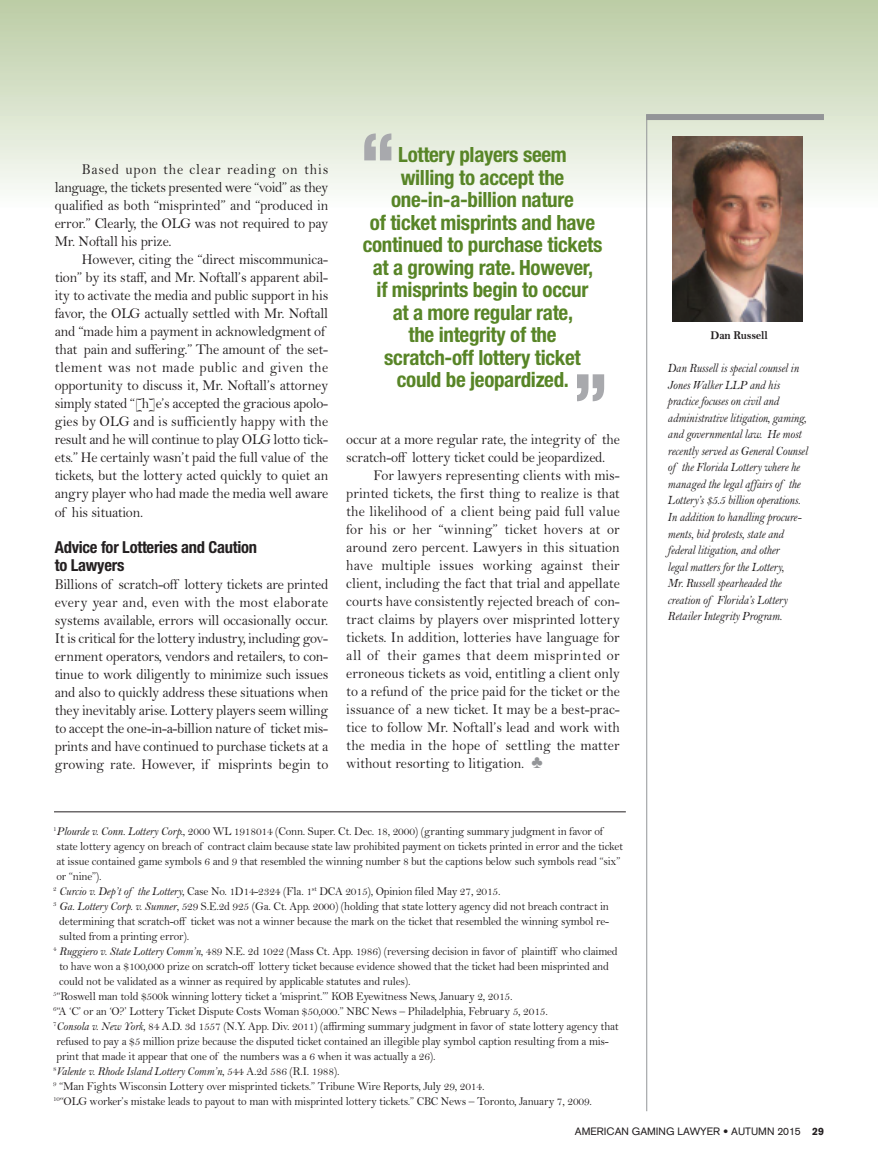
<style>
.page{position:relative;width:878px;height:1175px;background:#fff}
.page>*{position:absolute;margin:0;border:0;box-sizing:border-box;transform-origin:0 0}
.t1{font:900 condensed 72px "Helvetica Neue";color:#a8a9ad;scale:.95 1}
.t2{font:700 condensed 21px/22.5px "Helvetica Neue";letter-spacing:-.015em;color:#588527;text-align:center}
.t3{font:700 condensed 16.5px/18px "Helvetica Neue";letter-spacing:-.015em;color:#231f20}
.t4{font:15px/18px "Bell";letter-spacing:-.005em;color:#231f20;text-align:justify;scale:.95 1}
.t5{font:15px "Bell";letter-spacing:.035em;color:#231f20;scale:.95 1}
.t6{font:12.75px/16.5px "Bell MT Italic";letter-spacing:-.015em;color:#231f20;scale:.9 1}
.t7{font:12px/15px "Bell";letter-spacing:-.015em;color:#231f20;scale:.95 1}
.t8{font:12px "Bell MT Italic";letter-spacing:-.015em;color:#231f20;scale:.95 1}
.t9{font:12px "Bell MT Bold";letter-spacing:-.02em;color:#231f20;scale:.95 1}
.t10{font:10.5px "Akzidenz Grotesk";color:#231f20}
.s1{color:#939598}
.s2{font-family:"Bell MT Italic"}
.s3{font-family:"Bell"}
.s4{font-weight:900}
</style>
<div class="page">
<div style="left:0;top:0;width:878px;height:207px;background:linear-gradient(to bottom,#bacba3,#fafcf9)"></div>
<hr style="left:646px;top:115px;width:1px;height:996px;background:#939598">
<div style="left:646px;top:114px;width:178px;height:6px;background:#939598"></div>
<img style="left:672px;top:136px;width:130px;height:186px">
<hr style="left:54px;top:811px;width:572px;height:1px;background:#231f20">
<p class="t4" style="left:55px;top:160px;width:289px;text-indent:27px">Based upon the clear reading on this language, the tickets presented were “void” as they qualified as both “misprinted” and “produced in error.” Clearly, the OLG was not required to pay Mr. Noftall his prize.</p>
<p class="t4" style="left:55px;top:250px;width:289px;text-align:left;text-indent:27px">However, citing the “direct miscommunica&shy;tion” by its staff, and Mr. Noftall’s apparent abil&shy;ity to activate the media and public support in his favor, the OLG actually settled with Mr. Noftall and “made him a payment in acknowledgment of that pain and suffering.” The amount of the set&shy;tlement was not made public and given the opportunity to discuss it, Mr. Noftall’s attorney simply stated “[h]e’s accepted the gracious apolo&shy;gies by OLG and is sufficiently happy with the result and he will continue to play OLG lotto tick&shy;ets.” He certainly wasn’t paid the full value of the tickets, but the lottery acted quickly to quiet an angry player who had made the media well aware of his situation.</p>
<p class="t3" style="left:55px;top:536px;width:204px">Advice for Lotteries and Caution to Lawyers</p>
<p class="t4" style="left:55px;top:574px;width:289px">Billions of scratch-off lottery tickets are printed every year and, even with the most elaborate systems available, errors will occasionally occur.<br>It is critical for the lottery industry, including gov&shy;ernment operators, vendors and retailers, to con&shy;tinue to work diligently to minimize such issues and also to quickly address these situations when they inevitably arise. Lottery players seem willing to accept the one-in-a-billion nature of ticket mis&shy;prints and have continued to purchase tickets at a growing rate. However, if misprints begin to</p>
<h1 class="t1" style="left:361px;top:133px;width:36px">“</h1>
<p class="t2" style="left:363px;top:142px;width:241px">Lottery players seem<br>willing to accept the one-in-a-billion nature<br>of ticket misprints and have continued to purchase tickets at a growing rate. However,<br>if misprints begin to occur<br>at a more regular rate,<br>the integrity of the scratch-off lottery ticket could be jeopardized.</p>
<h1 class="t1" style="left:574px;top:374px;width:36px">”</h1>
<p class="t4" style="left:346px;top:429px;width:289px">occur at a more regular rate, the integrity of the</p>
<p class="t4" style="left:346px;top:447px;width:274px">scratch-off lottery ticket could be jeopardized.</p>
<p class="t4" style="left:373px;top:465px;width:261px">For lawyers representing clients with mis-</p>
<p class="t4" style="left:346px;top:483px;width:289px">printed tickets, the first thing to realize is that</p>
<p class="t4" style="left:346px;top:501px;width:289px">the likelihood of a client being paid full value</p>
<p class="t4" style="left:346px;top:519px;width:289px">for his or her “winning” ticket hovers at or</p>
<p class="t4" style="left:346px;top:537px;width:289px">around zero percent. Lawyers in this situation</p>
<p class="t4" style="left:346px;top:555px;width:289px">have multiple issues working against their</p>
<p class="t4" style="left:346px;top:573px;width:289px">client, including the fact that trial and appellate</p>
<p class="t4" style="left:346px;top:591px;width:289px">courts have consistently rejected breach of con-</p>
<p class="t4" style="left:346px;top:609px;width:289px">tract claims by players over misprinted lottery</p>
<p class="t4" style="left:346px;top:627px;width:289px">tickets. In addition, lotteries have language for</p>
<p class="t5" style="left:346px;top:646px;width:289px">all of their games that deem misprinted or</p>
<p class="t4" style="left:346px;top:663px;width:289px">erroneous tickets as void, entitling a client only</p>
<p class="t4" style="left:346px;top:681px;width:289px">to a refund of the price paid for the ticket or the</p>
<p class="t4" style="left:346px;top:699px;width:289px">issuance of a new ticket. It may be a best-prac-</p>
<p class="t4" style="left:346px;top:717px;width:289px">tice to follow Mr. Noftall’s lead and work with</p>
<p class="t4" style="left:346px;top:735px;width:289px">the media in the hope of settling the matter</p>
<p class="t4" style="left:346px;top:753px;width:208px">without resorting to litigation. <span class="s1">♣</span></p>
<p class="t7" style="left:53px;top:823px;width:580px"><sup>1</sup><span class="s2">Plourde v. Conn. Lottery Corp.</span>, 2000 WL 1918014 (Conn. Super. Ct. Dec. 18, 2000) (granting summary judgment in favor of</p>
<p class="t7" style="left:56px;top:838px;width:598px">state lottery agency on breach of contract claim because state law prohibited payment on tickets printed in error and the ticket</p>
<p class="t7" style="left:56px;top:853px;width:595px">at issue contained game symbols 6 and 9 that resembled the winning number 8 but the captions below such symbols read “six”</p>
<p class="t7" style="left:56px;top:868px;width:49px">or “nine”).</p>
<p class="t7" style="left:53px;top:883px;width:472px"><sup>2</sup> <span class="s2">Curcio v. Dep’t of the Lottery</span>, Case No. 1D14-2324 (Fla. 1<sup>st</sup> DCA 2015), Opinion filed May 27, 2015.</p>
<p class="t7" style="left:53px;top:898px;width:586px"><sup>3</sup> <span class="s2">Ga. Lottery Corp. v. Sumner</span>, 529 S.E.2d 925 (Ga. Ct. App. 2000) (holding that state lottery agency did not breach contract in</p>
<p class="t7" style="left:59px;top:913px;width:580px">determining that scratch-off ticket was not a winner because the mark on the ticket that resembled the winning symbol re-</p>
<p class="t7" style="left:59px;top:928px;width:139px">sulted from a printing error).</p>
<p class="t7" style="left:53px;top:943px;width:595px"><sup>4</sup> <span class="s2">Ruggiero v. State Lottery Comm’n</span>, 489 N.E. 2d 1022 (Mass Ct. App. 1986) (reversing decision in favor of plaintiff who claimed</p>
<p class="t7" style="left:59px;top:958px;width:580px">to have won a $100,000 prize on scratch-off lottery ticket because evidence showed that the ticket had been misprinted and</p>
<p class="t7" style="left:59px;top:973px;width:371px">could not be validated as a winner as required by applicable statutes and rules).</p>
<p class="t7" style="left:53px;top:988px;width:485px"><sup>5</sup>“Roswell man told $500k winning lottery ticket a ‘misprint.’” KOB Eyewitness News, January 2, 2015.</p>
<p class="t7" style="left:53px;top:1003px;width:522px"><sup>6</sup>“A ‘C’ or an ‘O?’ Lottery Ticket Dispute Costs Woman $50,000.” NBC News – Philadelphia, February 5, 2015.</p>
<p class="t7" style="left:53px;top:1018px;width:596px"><sup>7</sup><span class="s2">Consola v. New York</span>, 84 A.D. 3d 1557 (N.Y. App. Div. 2011) (affirming summary judgment in favor of state lottery agency that</p>
<p class="t7" style="left:56px;top:1033px;width:583px">refused to pay a $5 million prize because the disputed ticket contained an illegible play symbol caption resulting from a mis-</p>
<p class="t7" style="left:56px;top:1048px;width:401px">print that made it appear that one of the numbers was a 6 when it was actually a 26).</p>
<p class="t8" style="left:53px;top:1063px;width:303px"><sup>8</sup>Valente v. Rhode Island Lottery Comm’n<span class="s3">, 544 A.2d 586 (R.I. 1988).</span></p>
<p class="t7" style="left:53px;top:1078px;width:568px"><sup>9</sup> “Man Fights Wisconsin Lottery over misprinted tickets.” Tribune Wire Reports, July 29, 2014.<br><sup>10</sup>“OLG worker’s mistake leads to payout to man with misprinted lottery tickets.” CBC News – Toronto, January 7, 2009.</p>
<p class="t9" style="left:710px;top:327px;width:62px">Dan Russell</p>
<p class="t6" style="left:667px;top:360px;width:157px">Dan Russell is special counsel in<br>Jones Walker LLP and his practice focuses on civil and administrative litigation, gaming, and governmental law. He most recently served as General Counsel of the Florida Lottery where he managed the legal affairs of the<br>Lottery’s $5.5 billion operations.<br>In addition to handling procure&shy;ments, bid protests, state and federal litigation, and other<br>legal matters for the Lottery,<br>Mr. Russell spearheaded the creation of Florida’s Lottery<br>Retailer Integrity Program.</p>
<p class="t10" style="left:575px;top:1127px;width:250px">AMERICAN GAMING LAWYER • AUTUMN 2015 <span class="s4">29</span></p>
</div>
